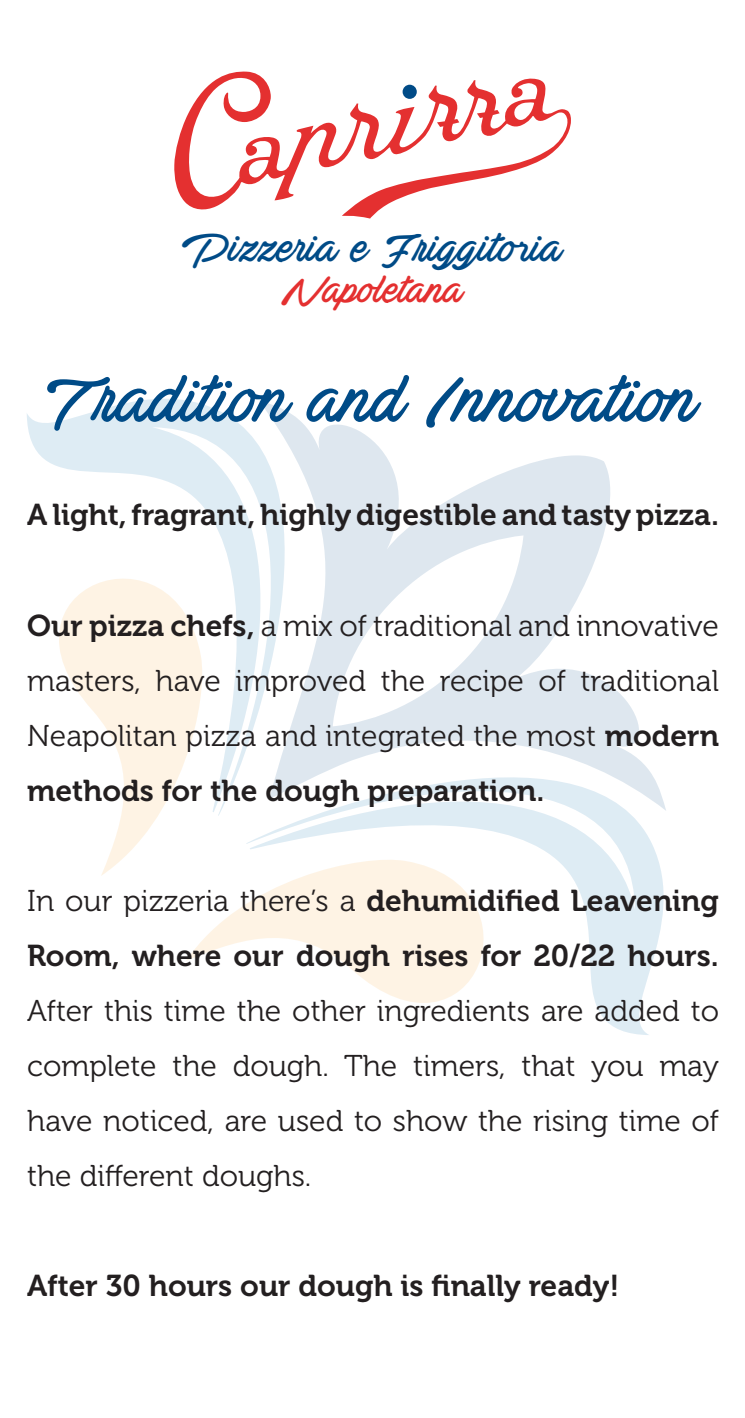
<style>
.page{position:relative;width:745px;height:1418px;background:#fff}
.page>*{position:absolute;margin:0;border:0;box-sizing:border-box;transform-origin:0 0}
.t1{font:75px "Actonia Hand PERSONALUSE";letter-spacing:-.01em;color:#004b87}
.t2{font:46.25px "Actonia Hand PERSONALUSE";color:#004b87}
.t3{font:43.12px "Actonia Hand PERSONALUSE";letter-spacing:-.01em;color:#e43030}
.t4{font:30px/55px "Museo 300";color:#231f20;text-align:justify}
.t5{font:30px "Museo 700";color:#231f20}
.s1{font-family:"Museo 700"}
</style>
<div class="page">
<svg style="left:101px;top:815px;width:57px;height:61px"></svg>
<svg style="left:186px;top:904px;width:60px;height:57px"></svg>
<svg style="left:246px;top:811px;width:418px;height:224px"></svg>
<svg style="left:27px;top:399px;width:314px;height:416px"></svg>
<svg style="left:258px;top:399px;width:408px;height:412px"></svg>
<svg style="left:174px;top:71px;width:396px;height:147px"></svg>
<div style="left:402px;top:85px;width:14px;height:14px;background:#004b87;border-radius:50%"></div>
<p class="t2" style="left:182px;top:224px;width:381px">Pizzeria e Friggitoria</p>
<p class="t3" style="left:281px;top:268px;width:183px">Napoletana</p>
<p class="t1" style="left:47px;top:361px;width:652px">Tradition and Innovation</p>
<p class="t5" style="left:27px;top:498px;width:692px">A light, fragrant, highly digestible and tasty pizza.</p>
<p class="t4" style="left:27px;top:598px;width:693px"><span class="s1">Our pizza chefs,</span> a mix of traditional and innovative masters, have improved the recipe of traditional Neapolitan pizza and integrated the most <span class="s1">modern methods for the dough preparation.</span></p>
<p class="t4" style="left:27px;top:873px;width:692px">In our pizzeria there’s a <span class="s1">dehumidified Leavening Room, where our dough rises for 20/22 hours.<br></span>After this time the other ingredients are added to complete the dough. The timers, that you may have noticed, are used to show the rising time of the different doughs.</p>
<p class="t5" style="left:27px;top:1268px;width:593px">After 30 hours our dough is finally ready!</p>
</div>
